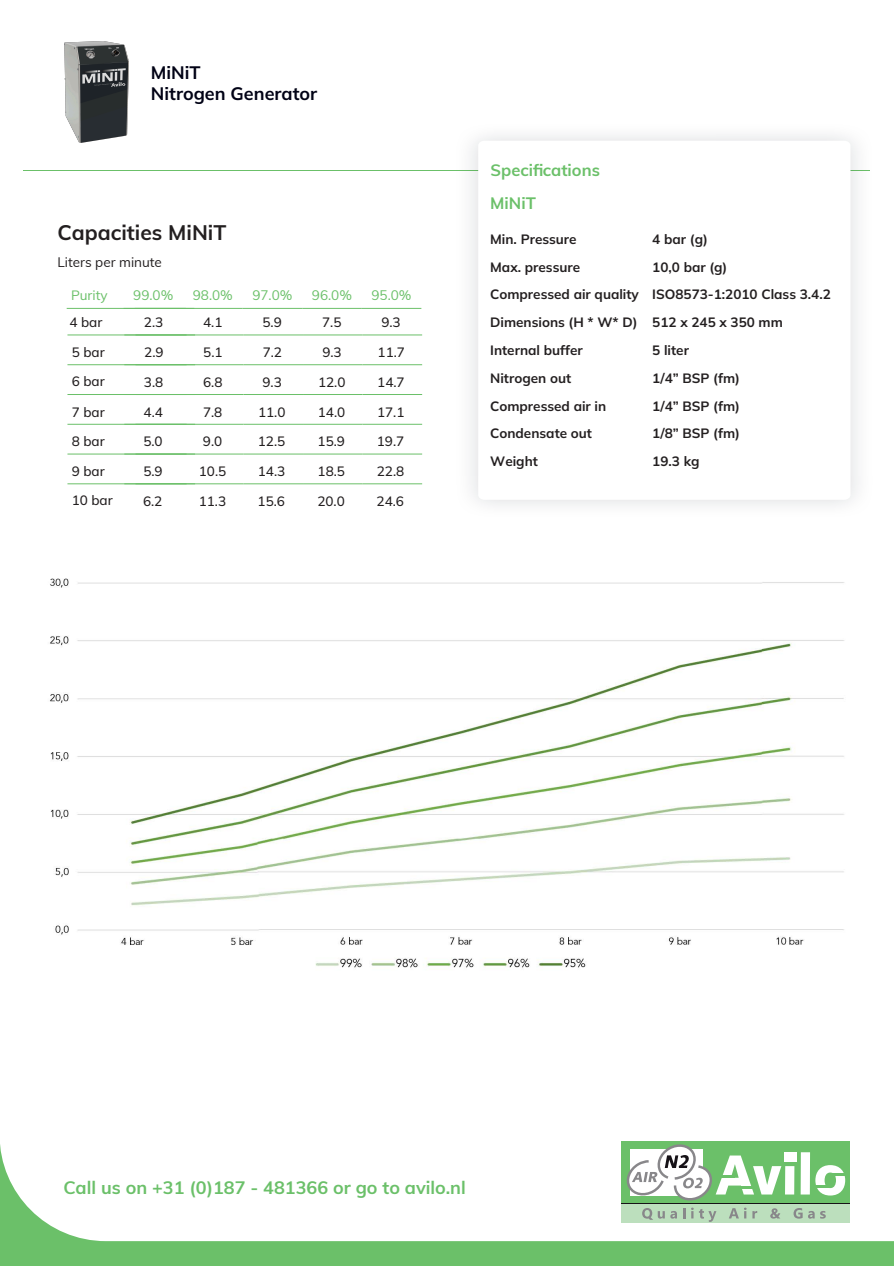
<style>
.page{position:relative;width:894px;height:1266px;background:#fff}
.page>*{position:absolute;margin:0;border:0;box-sizing:border-box;transform-origin:0 0}
.t1{font:700 21px "Muli";color:#231f20}
.t2{font:700 18px "Muli";color:#6bc069}
.t3{font:700 18px/20.5px "Mulish";color:#010215}
.t4{font:700 16.5px "Muli";color:#6bc069}
.t5{font:700 16.5px "Mulish";color:#6bc069}
.t6{font:700 13.5px/27.8px "Mulish";color:#231f20}
.t7{font:500 13.5px/29.4px "Mulish";color:#231f20}
.t8{font:13.5px "Muli";color:#6bc069}
.t9{font:13.5px "Muli";color:#231f20}
.t10{font:13.5px "Mulish";color:#6bc069}
.s1{font-family:"Mulish"}
</style>
<div class="page">
<hr style="left:23px;top:170px;width:846px;height:1px;background:#6bc069">
<div style="left:0;top:1117px;width:893px;height:149px;background:#6bc069"></div>
<div style="left:0;top:1117px;width:893px;height:124px;background:#fff"></div>
<img style="left:470px;top:135px;width:400px;height:371px">
<img style="left:470px;top:170px;width:399px;height:1px">
<svg style="left:478px;top:141px;width:372px;height:359px"></svg>
<hr style="left:67px;top:308px;width:119px;height:1px;background:#6bc069">
<hr style="left:183px;top:308px;width:60px;height:1px;background:#6bc069">
<hr style="left:243px;top:308px;width:59px;height:1px;background:#6bc069">
<hr style="left:302px;top:308px;width:60px;height:1px;background:#6bc069">
<hr style="left:362px;top:308px;width:59px;height:1px;background:#6bc069">
<div style="left:621px;top:1141px;width:229px;height:82px;background:#6bc069"></div>
<div style="left:621px;top:1203px;width:229px;height:20px;background:#bcdfbd"></div>
<hr style="left:621px;top:1203px;width:229px;height:1px;background:#161217">
<div style="left:785px;top:1166px;width:9px;height:28px;background:#fff"></div>
<div style="left:783px;top:1152px;width:13px;height:9px;background:#fff"></div>
<div style="left:800px;top:1152px;width:10px;height:42px;background:#fff"></div>
<svg style="left:815px;top:1165px;width:30px;height:30px"></svg>
<hr style="left:830px;top:1172px;width:15px;height:3px;background:#6bc069">
<hr style="left:814px;top:1185px;width:16px;height:3px;background:#6bc069">
<svg style="left:626px;top:1144px;width:155px;height:78px"></svg>
<svg style="left:793px;top:1208px;width:9px;height:10px"></svg>
<svg style="left:808px;top:1211px;width:6px;height:7px"></svg>
<svg style="left:820px;top:1211px;width:5px;height:7px"></svg>
<hr style="left:67px;top:335px;width:119px;height:1px;background:#6bc069">
<hr style="left:184px;top:335px;width:59px;height:1px;background:#6bc069">
<hr style="left:243px;top:335px;width:60px;height:1px;background:#6bc069">
<hr style="left:303px;top:335px;width:59px;height:1px;background:#6bc069">
<hr style="left:362px;top:335px;width:60px;height:1px;background:#6bc069">
<hr style="left:67px;top:364px;width:119px;height:1px;background:#6bc069">
<hr style="left:184px;top:364px;width:59px;height:1px;background:#6bc069">
<hr style="left:243px;top:364px;width:60px;height:1px;background:#6bc069">
<hr style="left:303px;top:364px;width:59px;height:1px;background:#6bc069">
<hr style="left:362px;top:364px;width:60px;height:1px;background:#6bc069">
<hr style="left:67px;top:394px;width:119px;height:1px;background:#6bc069">
<hr style="left:184px;top:394px;width:59px;height:1px;background:#6bc069">
<hr style="left:243px;top:394px;width:60px;height:1px;background:#6bc069">
<hr style="left:303px;top:394px;width:59px;height:1px;background:#6bc069">
<hr style="left:362px;top:394px;width:60px;height:1px;background:#6bc069">
<hr style="left:67px;top:424px;width:119px;height:1px;background:#6bc069">
<hr style="left:184px;top:424px;width:59px;height:1px;background:#6bc069">
<hr style="left:243px;top:424px;width:60px;height:1px;background:#6bc069">
<hr style="left:303px;top:424px;width:59px;height:1px;background:#6bc069">
<hr style="left:362px;top:424px;width:60px;height:1px;background:#6bc069">
<hr style="left:67px;top:454px;width:119px;height:1px;background:#6bc069">
<hr style="left:184px;top:454px;width:59px;height:1px;background:#6bc069">
<hr style="left:243px;top:454px;width:60px;height:1px;background:#6bc069">
<hr style="left:303px;top:454px;width:59px;height:1px;background:#6bc069">
<hr style="left:362px;top:454px;width:60px;height:1px;background:#6bc069">
<hr style="left:67px;top:483px;width:119px;height:1px;background:#6bc069">
<hr style="left:184px;top:483px;width:59px;height:1px;background:#6bc069">
<hr style="left:243px;top:483px;width:60px;height:1px;background:#6bc069">
<hr style="left:303px;top:483px;width:59px;height:1px;background:#6bc069">
<hr style="left:362px;top:483px;width:60px;height:1px;background:#6bc069">
<img style="left:65px;top:42px;width:64px;height:100px">
<img style="left:50px;top:578px;width:794px;height:390px">
<h2 class="t3" style="left:151px;top:62px;width:168px">MiNiT<br>Nitrogen Generator</h2>
<h1 class="t1" style="left:57px;top:217px;width:170px"><span class="s1">C</span>apacities <span class="s1">MiNiT</span></h1>
<p class="t9" style="left:57px;top:253px;width:106px">Liters per minute</p>
<p class="t10" style="left:71px;top:286px;width:38px">Purity</p>
<p class="t8" style="left:133px;top:286px;width:42px">99.0%</p>
<p class="t8" style="left:193px;top:286px;width:42px">98.0%</p>
<p class="t8" style="left:252px;top:286px;width:42px">97.0%</p>
<p class="t8" style="left:312px;top:286px;width:42px">96.0%</p>
<p class="t8" style="left:371px;top:286px;width:42px">95.0%</p>
<p class="t7" style="left:69px;top:307px;width:34px">4 bar</p>
<p class="t7" style="left:72px;top:337px;width:34px">5 bar<br>6 bar</p>
<p class="t7" style="left:72px;top:397px;width:43px">7 bar<br>8 bar<br>9 bar<br>10 bar</p>
<p class="t7" style="left:144px;top:307px;width:21px">2.3</p>
<p class="t7" style="left:144px;top:337px;width:21px">2.9</p>
<p class="t7" style="left:144px;top:367px;width:21px">3.8</p>
<p class="t7" style="left:144px;top:396px;width:21px">4.4</p>
<p class="t7" style="left:143px;top:426px;width:21px">5.0</p>
<p class="t7" style="left:143px;top:456px;width:21px">5.9</p>
<p class="t7" style="left:143px;top:486px;width:21px">6.2</p>
<p class="t7" style="left:203px;top:307px;width:21px">4.1</p>
<p class="t7" style="left:203px;top:337px;width:21px">5.1</p>
<p class="t7" style="left:203px;top:367px;width:21px">6.8</p>
<p class="t7" style="left:203px;top:396px;width:21px">7.8</p>
<p class="t7" style="left:203px;top:426px;width:21px">9.0</p>
<p class="t7" style="left:262px;top:307px;width:21px">5.9</p>
<p class="t7" style="left:263px;top:337px;width:21px">7.2</p>
<p class="t7" style="left:262px;top:367px;width:21px">9.3</p>
<p class="t7" style="left:258px;top:396px;width:29px">11.0</p>
<p class="t7" style="left:258px;top:426px;width:29px">12.5</p>
<p class="t7" style="left:322px;top:307px;width:21px">7.5</p>
<p class="t7" style="left:322px;top:337px;width:21px">9.3</p>
<p class="t7" style="left:318px;top:367px;width:29px">12.0</p>
<p class="t7" style="left:318px;top:396px;width:29px">14.0</p>
<p class="t7" style="left:317px;top:426px;width:29px">15.9</p>
<p class="t7" style="left:381px;top:307px;width:21px">9.3</p>
<p class="t7" style="left:377px;top:337px;width:29px">11.7</p>
<p class="t7" style="left:377px;top:367px;width:29px">14.7</p>
<p class="t7" style="left:377px;top:396px;width:29px">17.1</p>
<p class="t7" style="left:377px;top:426px;width:29px">19.7</p>
<p class="t7" style="left:199px;top:456px;width:29px">10.5</p>
<p class="t7" style="left:258px;top:456px;width:29px">14.3</p>
<p class="t7" style="left:317px;top:456px;width:29px">18.5</p>
<p class="t7" style="left:377px;top:456px;width:29px">22.8</p>
<p class="t7" style="left:199px;top:486px;width:29px">11.3</p>
<p class="t7" style="left:257px;top:486px;width:29px">15.6</p>
<p class="t7" style="left:317px;top:486px;width:29px">20.0</p>
<p class="t7" style="left:376px;top:486px;width:29px">24.6</p>
<p class="t4" style="left:490px;top:158px;width:111px">Specifications</p>
<p class="t5" style="left:490px;top:191px;width:47px">MiNiT</p>
<p class="t6" style="left:490px;top:225px;width:88px">Min. Pressure</p>
<p class="t6" style="left:652px;top:225px;width:57px">4 bar (g)</p>
<p class="t6" style="left:490px;top:253px;width:91px">Max. pressure</p>
<p class="t6" style="left:490px;top:253px;width:342px;text-indent:162px">10,0 bar (g)<br>Compressed air quality ISO8573-1:2010 Class 3.4.2<br>Dimensions (H * W* D) 512 x 245 x 350 mm<br>Internal buffer</p>
<p class="t6" style="left:652px;top:336px;width:38px">5 liter</p>
<p class="t6" style="left:490px;top:364px;width:82px">Nitrogen out</p>
<p class="t6" style="left:652px;top:364px;width:89px">1/4” BSP (fm)</p>
<p class="t6" style="left:490px;top:391px;width:118px">Compressed air in</p>
<p class="t6" style="left:652px;top:391px;width:89px">1/4” BSP (fm)</p>
<p class="t6" style="left:490px;top:419px;width:103px">Condensate out</p>
<p class="t6" style="left:652px;top:419px;width:89px">1/8” BSP (fm)</p>
<p class="t6" style="left:490px;top:447px;width:49px">Weight</p>
<p class="t6" style="left:652px;top:447px;width:49px">19.3 kg</p>
<h2 class="t2" style="left:63px;top:1174px;width:404px">Call us on +31 (0)187 - 481366 or go to avilo.nl</h2>
</div>
